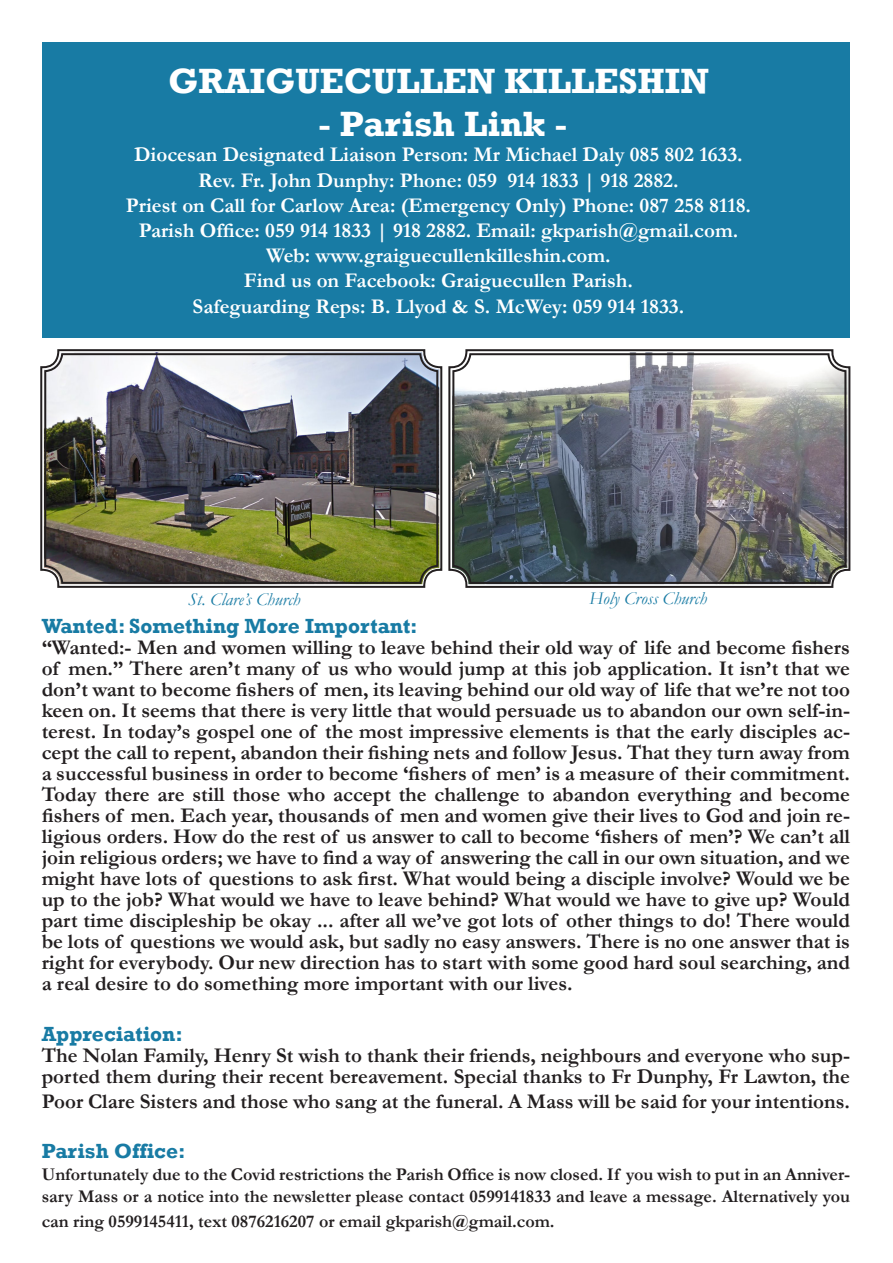
<style>
.page{position:relative;width:893px;height:1263px;background:#fff}
.page>*{position:absolute;margin:0;border:0;box-sizing:border-box;transform-origin:0 0}
.t1{font:700 36px "Rockwell";color:#fff}
.t2{font:700 21px/21px "Garamond";color:#231f20;text-align:justify}
.t3{font:700 21px "Garamond";color:#fff}
.t4{font:700 21px "Rockwell";color:#187ba4}
.t5{font:700 18px/21.6px "Garamond";color:#231f20}
.t6{font:italic 18px "Garamond";color:#187ba4}
</style>
<div class="page">
<div style="left:43px;top:43px;width:807px;height:295px;background:#187ba4"></div>
<img style="left:40px;top:349px;width:403px;height:239px">
<div style="left:44px;top:353px;width:394px;height:231px;border:2px solid #231f20;border-radius:17px"></div>
<img style="left:448px;top:349px;width:403px;height:239px">
<div style="left:452px;top:353px;width:394px;height:231px;border:2px solid #231f20;border-radius:17px"></div>
<p class="t1" style="left:168px;top:59px;width:542px">GRAIGUECULLEN KILLESHIN</p>
<p class="t1" style="left:319px;top:102px;width:250px">- Parish Link -</p>
<p class="t3" style="left:134px;top:142px;width:610px">Diocesan Designated Liaison Person: Mr Michael Daly 085 802 1633.</p>
<p class="t3" style="left:198px;top:167px;width:482px">Rev. Fr. John Dunphy: Phone: 059 914 1833 | 918 2882.</p>
<p class="t3" style="left:126px;top:193px;width:627px">Priest on Call for Carlow Area: (Emergency Only) Phone: 087 258 8118.</p>
<p class="t3" style="left:139px;top:218px;width:601px">Parish Office: 059 914 1833 | 918 2882. Email: gkparish@gmail.com.</p>
<p class="t3" style="left:266px;top:243px;width:346px">Web: www.graiguecullenkilleshin.com.</p>
<p class="t3" style="left:244px;top:268px;width:391px">Find us on Facebook: Graiguecullen Parish.</p>
<p class="t3" style="left:193px;top:293px;width:493px">Safeguarding Reps: B. Llyod &amp; S. McWey: 059 914 1833.</p>
<p class="t6" style="left:188px;top:588px;width:114px">St. Clare’s Church</p>
<p class="t6" style="left:589px;top:588px;width:119px">Holy Cross Church</p>
<p class="t4" style="left:42px;top:613px;width:378px">Wanted: Something More Important:</p>
<p class="t2" style="left:42px;top:637px;width:810px">“Wanted:- Men and women willing to leave behind their old way of life and become fishers of men.” There aren’t many of us who would jump at this job application. It isn’t that we don’t want to become fishers of men, its leaving behind our old way of life that we’re not too keen on. It seems that there is very little that would persuade us to abandon our own self-in&shy;terest. In today’s gospel one of the most impressive elements is that the early disciples ac&shy;cept the call to repent, abandon their fishing nets and follow Jesus. That they turn away from a successful business in order to become ‘fishers of men’ is a measure of their commitment.</p>
<p class="t2" style="left:42px;top:784px;width:810px">Today there are still those who accept the challenge to abandon everything and become fishers of men. Each year, thousands of men and women give their lives to God and join re&shy;ligious orders. How do the rest of us answer to call to become ‘fishers of men’? We can’t all join religious orders; we have to find a way of answering the call in our own situation, and we might have lots of questions to ask first. What would being a disciple involve? Would we be up to the job? What would we have to leave behind? What would we have to give up? Would part time discipleship be okay ... after all we’ve got lots of other things to do! There would be lots of questions we would ask, but sadly no easy answers. There is no one answer that is right for everybody. Our new direction has to start with some good hard soul searching, and a real desire to do something more important with our lives.</p>
<p class="t4" style="left:42px;top:1021px;width:143px">Appreciation:</p>
<p class="t2" style="left:42px;top:1044px;width:810px">The Nolan Family, Henry St wish to thank their friends, neighbours and everyone who sup&shy;ported them during their recent bereavement. Special thanks to Fr Dunphy, Fr Lawton, the</p>
<p class="t2" style="left:42px;top:1090px;width:810px">Poor Clare Sisters and those who sang at the funeral. A Mass will be said for your intentions.</p>
<p class="t4" style="left:42px;top:1138px;width:145px">Parish Office:</p>
<p class="t5" style="left:42px;top:1163px;width:810px">Unfortunately due to the Covid restrictions the Parish Office is now closed. If you wish to put in an Anniver&shy;sary Mass or a notice into the newsletter please contact 0599141833 and leave a message. Alternatively you</p>
<p class="t5" style="left:42px;top:1210px;width:514px">can ring 0599145411, text 0876216207 or email gkparish@gmail.com.</p>
</div>
